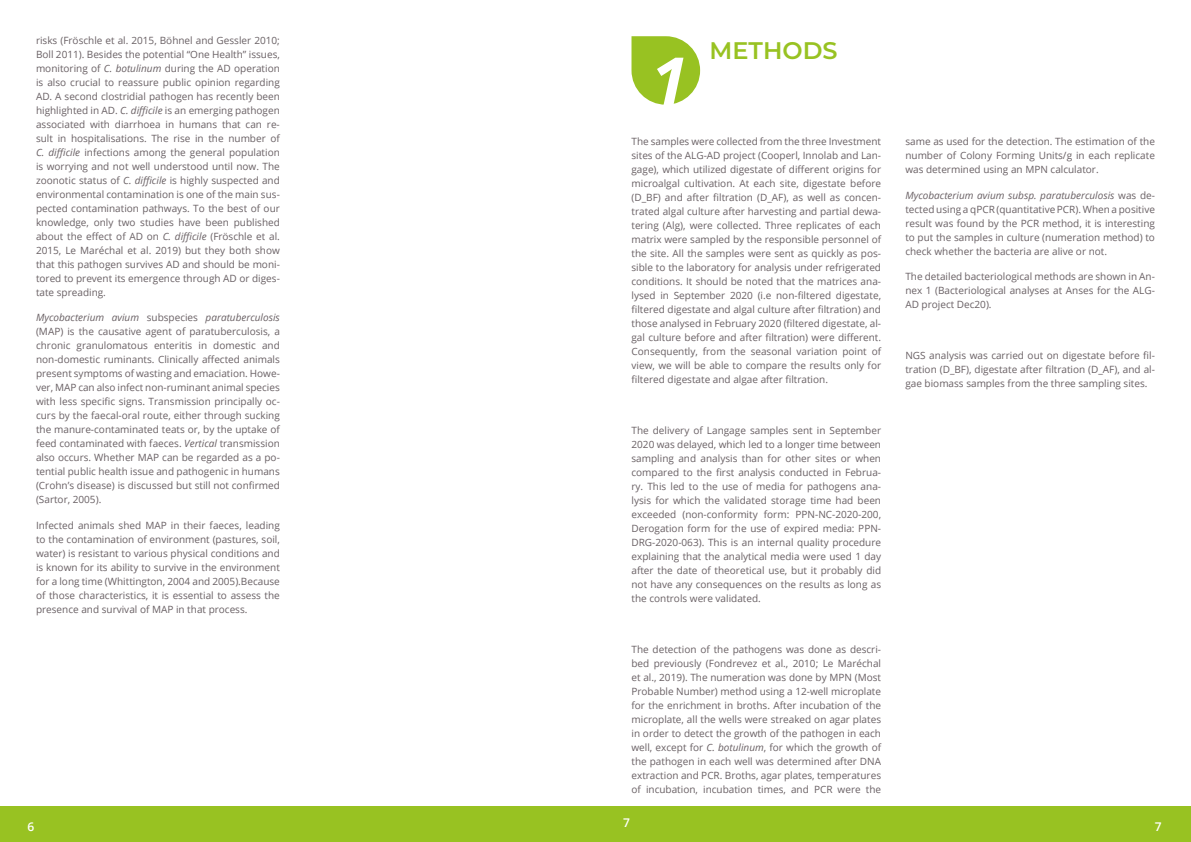
<style>
.page{position:relative;width:1191px;height:842px;background:#fff}
.page>*{position:absolute;margin:0;border:0;box-sizing:border-box;transform-origin:0 0}
.t1{font:italic 700 66.6px "Open Sans";color:#fff}
.t2{font:600 24px "Montserrat";color:#98c222}
.t3{font:600 12px "Open Sans";color:#fff}
.t4{font:10px/14px "Open Sans";color:#696064;text-align:justify}
.s1{font-style:italic}
</style>
<div class="page">
<div style="left:0;top:806px;width:1191px;height:35px;background:#98c222"></div>
<svg style="left:631px;top:36px;width:69px;height:69px"></svg>
<p class="t4" style="left:36px;top:33px;width:245px">risks (Fröschle et al. 2015, Böhnel and Gessler 2010; Boll 2011). Besides the potential “One Health” issues, monitoring of <span class="s1">C. botulinum</span> during the AD operation is also crucial to reassure public opinion regarding AD. A second clostridial pathogen has recently been highlighted in AD. <span class="s1">C. difficile</span> is an emerging pathogen associated with diarrhoea in humans that can re&shy;sult in hospitalisations. The rise in the number of <span class="s1">C. difficile</span> infections among the general population is worrying and not well understood until now. The zoonotic status of <span class="s1">C. difficile</span> is highly suspected and environmental contamination is one of the main sus&shy;pected contamination pathways. To the best of our knowledge, only two studies have been published about the effect of AD on <span class="s1">C. difficile</span> (Fröschle et al.<br>2015, Le Maréchal et al. 2019) but they both show that this pathogen survives AD and should be moni&shy;tored to prevent its emergence through AD or diges&shy;tate spreading.</p>
<p class="t4" style="left:36px;top:310px;width:245px"><span class="s1">Mycobacterium avium</span> subspecies <span class="s1">paratuberculosis </span>(MAP) is the causative agent of paratuberculosis, a chronic granulomatous enteritis in domestic and non-domestic ruminants. Clinically affected animals present symptoms of wasting and emaciation. Howe&shy;ver, MAP can also infect non-ruminant animal species with less specific signs. Transmission principally oc&shy;curs by the faecal-oral route, either through sucking the manure-contaminated teats or, by the uptake of feed contaminated with faeces. <span class="s1">Vertical</span> transmission also occurs. Whether MAP can be regarded as a po&shy;tential public health issue and pathogenic in humans (Crohn’s disease) is discussed but still not confirmed (Sartor, 2005).</p>
<p class="t4" style="left:36px;top:518px;width:245px">Infected animals shed MAP in their faeces, leading to the contamination of environment (pastures, soil, water) is resistant to various physical conditions and is known for its ability to survive in the environment for a long time (Whittington, 2004 and 2005).Because of those characteristics, it is essential to assess the presence and survival of MAP in that process.</p>
<h2 class="t2" style="left:709px;top:34px;width:130px">METHODS</h2>
<h1 class="t1" style="left:651px;top:34px;width:38px">1</h1>
<p class="t4" style="left:631px;top:134px;width:251px">The samples were collected from the three Investment sites of the ALG-AD project (Cooperl, Innolab and Lan&shy;gage), which utilized digestate of different origins for microalgal cultivation. At each site, digestate before (D_BF) and after filtration (D_AF), as well as concen&shy;trated algal culture after harvesting and partial dewa&shy;tering (Alg), were collected. Three replicates of each matrix were sampled by the responsible personnel of the site. All the samples were sent as quickly as pos&shy;sible to the laboratory for analysis under refrigerated conditions. It should be noted that the matrices ana&shy;lysed in September 2020 (i.e non-filtered digestate, filtered digestate and algal culture after filtration) and those analysed in February 2020 (filtered digestate, al&shy;gal culture before and after filtration) were different.<br>Consequently, from the seasonal variation point of view, we will be able to compare the results only for filtered digestate and algae after filtration.</p>
<p class="t4" style="left:631px;top:423px;width:251px">The delivery of Langage samples sent in September 2020 was delayed, which led to a longer time between sampling and analysis than for other sites or when compared to the first analysis conducted in Februa&shy;ry. This led to the use of media for pathogens ana&shy;lysis for which the validated storage time had been exceeded (non-conformity form: PPN-NC-2020-200, Derogation form for the use of expired media: PPN-DRG-2020-063). This is an internal quality procedure explaining that the analytical media were used 1 day after the date of theoretical use, but it probably did not have any consequences on the results as long as the controls were validated.</p>
<p class="t4" style="left:631px;top:642px;width:251px">The detection of the pathogens was done as descri&shy;bed previously (Fondrevez et al., 2010; Le Maréchal et al., 2019). The numeration was done by MPN (Most Probable Number) method using a 12-well microplate for the enrichment in broths. After incubation of the microplate, all the wells were streaked on agar plates in order to detect the growth of the pathogen in each well, except for <span class="s1">C. botulinum</span>, for which the growth of the pathogen in each well was determined after DNA extraction and PCR. Broths, agar plates, temperatures of incubation, incubation times, and PCR were the</p>
<p class="t4" style="left:905px;top:134px;width:251px">same as used for the detection. The estimation of the number of Colony Forming Units/g in each replicate was determined using an MPN calculator.</p>
<p class="t4" style="left:905px;top:188px;width:251px"><span class="s1">Mycobacterium avium subsp. paratuberculosis</span> was de&shy;tected using a qPCR (quantitative PCR). When a positive result was found by the PCR method, it is interesting to put the samples in culture (numeration method) to check whether the bacteria are alive or not.</p>
<p class="t4" style="left:905px;top:269px;width:251px">The detailed bacteriological methods are shown in An&shy;nex 1 (Bacteriological analyses at Anses for the ALG-AD project Dec20).</p>
<p class="t4" style="left:905px;top:348px;width:251px">NGS analysis was carried out on digestate before fil&shy;tration (D_BF), digestate after filtration (D_AF), and al&shy;gae biomass samples from the three sampling sites.</p>
<p class="t3" style="left:28px;top:818px;width:8px">6</p>
<p class="t3" style="left:623px;top:815px;width:8px">7</p>
<p class="t3" style="left:1155px;top:818px;width:8px">7</p>
</div>
